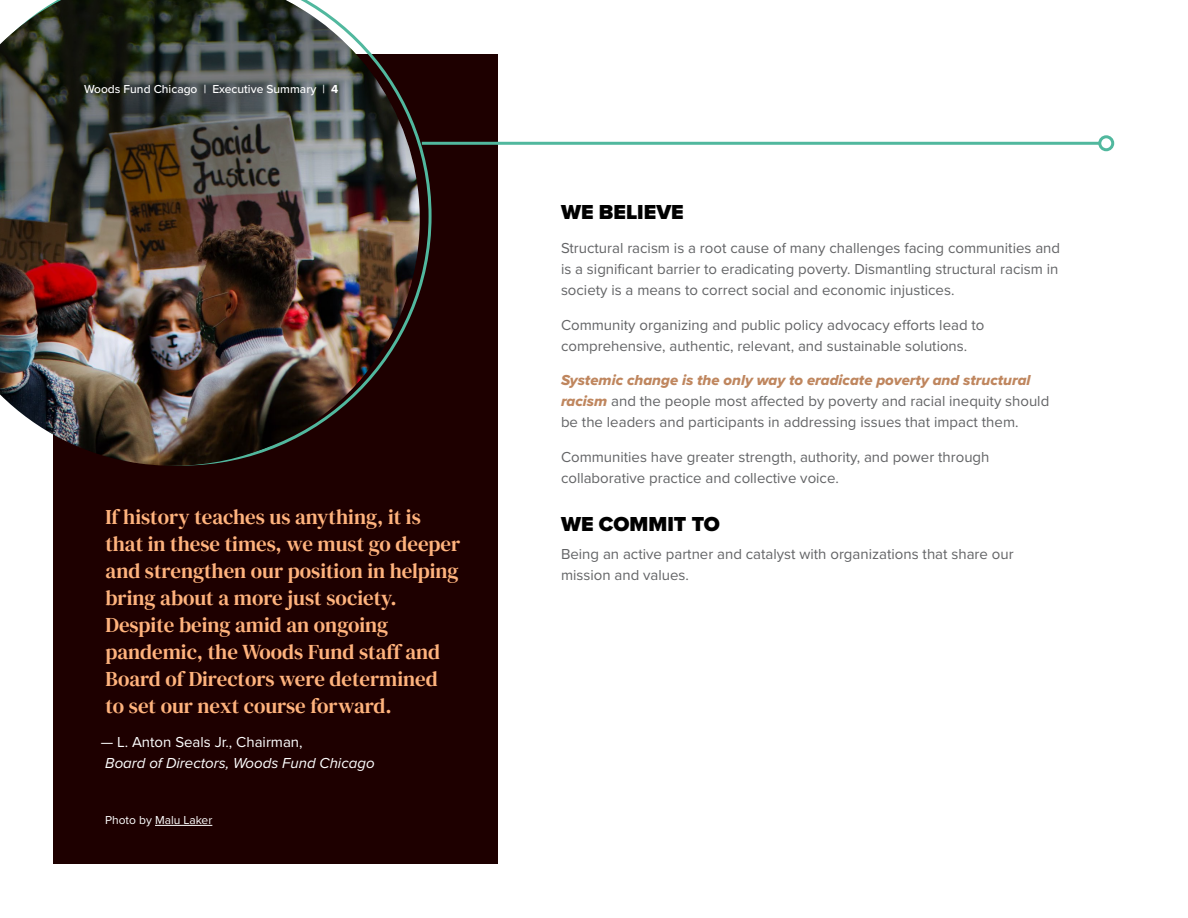
<style>
.page{position:relative;width:1188px;height:918px;background:#fff}
.page>*{position:absolute;margin:0;border:0;box-sizing:border-box;transform-origin:0 0}
.t1{font:21px/27px "DM Serif Text";color:#ffb37d}
.t2{font:900 21px "Proxima Nova";color:#000}
.t3{font:15px/21px "Proxima Nova";color:#636466}
.t4{font:15px "Proxima Nova Extrabld It";color:#bf865e}
.t5{font:italic 15px "Proxima Nova";color:#fff}
.t6{font:15px "Proxima Nova";color:#fff}
.t7{font:500 12px "Proxima Nova";color:#fff}
.t8{font:12px "Proxima Nova";color:#fff}
.s1{font-weight:700}
.s2{font-family:"Proxima Nova Extrabld It";color:#bf865e}
</style>
<div class="page">
<div style="left:53px;top:54px;width:445px;height:810px;background:#1e0000"></div>
<hr style="left:422px;top:142px;width:678px;height:3px;background:#51b89e">
<div style="left:1098px;top:135px;width:16px;height:16px;border:3px solid #51b89e;border-radius:50%"></div>
<hr style="left:155px;top:825px;width:57px;height:1px;background:#fff">
<img style="left:0;top:0;width:436px;height:466px">
<p class="t7" style="left:84px;top:81px;width:256px">Woods Fund Chicago | Executive Summary | <span class="s1">4</span></p>
<p class="t1" style="left:105px;top:503px;width:356px">If history teaches us anything, it is that in these times, we must go deeper and strengthen our position in helping bring about a more just society.<br>Despite being amid an ongoing pandemic, the Woods Fund staff and Board of Directors were determined to set our next course forward.</p>
<p class="t6" style="left:101px;top:731px;width:203px">— L. Anton Seals Jr., Chairman,</p>
<p class="t5" style="left:105px;top:752px;width:271px">Board of Directors, Woods Fund Chicago</p>
<p class="t8" style="left:105px;top:811px;width:109px">Photo by Malu Laker</p>
<h1 class="t2" style="left:561px;top:196px;width:124px">WE BELIEVE</h1>
<p class="t3" style="left:561px;top:237px;width:501px;text-align:justify">Structural racism is a root cause of many challenges facing communities and is a significant barrier to eradicating poverty. Dismantling structural racism in society is a means to correct social and economic injustices.</p>
<p class="t3" style="left:561px;top:314px;width:425px">Community organizing and public policy advocacy efforts lead to comprehensive, authentic, relevant, and sustainable solutions.</p>
<p class="t4" style="left:561px;top:369px;width:471px">Systemic change is the only way to eradicate poverty and structural</p>
<p class="t3" style="left:561px;top:390px;width:490px"><span class="s2">racism</span> and the people most affected by poverty and racial inequity should be the leaders and participants in addressing issues that impact them.</p>
<p class="t3" style="left:561px;top:446px;width:430px">Communities have greater strength, authority, and power through collaborative practice and collective voice.</p>
<h1 class="t2" style="left:561px;top:508px;width:160px">WE COMMIT TO</h1>
<p class="t3" style="left:561px;top:543px;width:454px">Being an active partner and catalyst with organizations that share our mission and values.</p>
</div>
